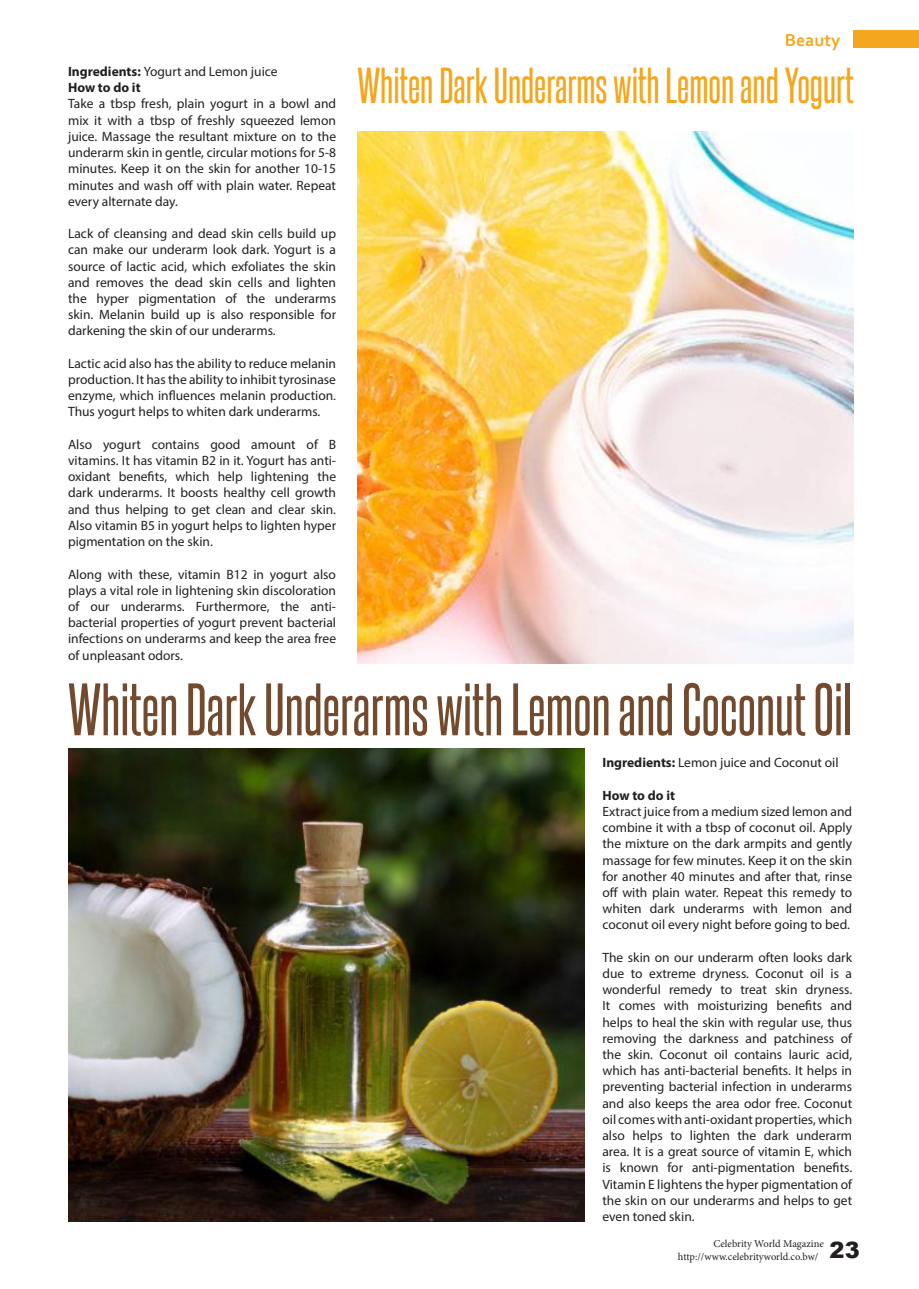
<style>
.page{position:relative;width:919px;height:1289px;background:#fff}
.page>*{position:absolute;margin:0;border:0;box-sizing:border-box;transform-origin:0 0}
.t1{font:63px "Steelfish Rg";color:#734a2e}
.t2{font:43.5px "Steelfish Rg";color:#f3a71e}
.t3{font:900 22.5px "Arial";color:#231f20}
.t4{font:700 18px "Corbel";color:#f3a71e}
.t5{font:13.5px/16.2px "Myriad Pro";color:#231f20;text-align:justify}
.t6{font:700 13.5px "Myriad Pro";letter-spacing:-.005em;color:#231f20}
.t7{font:10.5px/12.1px "Minion Pro";letter-spacing:-.005em;color:#231f20}
.s1{font-weight:700}
</style>
<div class="page">
<div style="left:853px;top:30px;width:65px;height:18px;background:#f3a71e"></div>
<img style="left:357px;top:132px;width:496px;height:531px">
<img style="left:68px;top:748px;width:516px;height:472px">
<p class="t5" style="left:68px;top:63px;width:211px"><span class="s1">Ingredients:</span> Yogurt and Lemon juice</p>
<p class="t6" style="left:68px;top:79px;width:74px">How to do it</p>
<p class="t5" style="left:68px;top:96px;width:269px">Take a tbsp fresh, plain yogurt in a bowl and mix it with a tbsp of freshly squeezed lemon juice. Massage the resultant mixture on to the underarm skin in gentle, circular motions for 5-8 minutes. Keep it on the skin for another 10-15 minutes and wash off with plain water. Repeat every alternate day.</p>
<p class="t5" style="left:68px;top:225px;width:269px">Lack of cleansing and dead skin cells build up can make our underarm look dark. Yogurt is a source of lactic acid, which exfoliates the skin and removes the dead skin cells and lighten the hyper pigmentation of the underarms skin. Melanin build up is also responsible for darkening the skin of our underarms.</p>
<p class="t5" style="left:68px;top:355px;width:269px">Lactic acid also has the ability to reduce melanin production. It has the ability to inhibit tyrosinase enzyme, which influences melanin production.<br>Thus yogurt helps to whiten dark underarms.</p>
<p class="t5" style="left:68px;top:436px;width:269px">Also yogurt contains good amount of B vitamins. It has vitamin B2 in it. Yogurt has anti&shy;oxidant benefits, which help lightening the dark underarms. It boosts healthy cell growth and thus helping to get clean and clear skin.<br>Also vitamin B5 in yogurt helps to lighten hyper pigmentation on the skin.</p>
<p class="t5" style="left:68px;top:565px;width:269px">Along with these, vitamin B12 in yogurt also plays a vital role in lightening skin discoloration of our underarms. Furthermore, the anti&shy;bacterial properties of yogurt prevent bacterial infections on underarms and keep the area free of unpleasant odors.</p>
<p class="t4" style="left:784px;top:28px;width:57px">Beauty</p>
<p class="t2" style="left:357px;top:59px;width:498px">Whiten Dark Underarms with Lemon and Yogurt</p>
<p class="t1" style="left:68px;top:671px;width:785px">Whiten Dark Underarms with Lemon and Coconut Oil</p>
<p class="t5" style="left:602px;top:754px;width:238px"><span class="s1">Ingredients:</span> Lemon juice and Coconut oil</p>
<p class="t6" style="left:602px;top:786px;width:74px">How to do it</p>
<p class="t5" style="left:602px;top:803px;width:251px">Extract juice from a medium sized lemon and combine it with a tbsp of coconut oil. Apply the mixture on the dark armpits and gently massage for few minutes. Keep it on the skin for another 40 minutes and after that, rinse off with plain water. Repeat this remedy to whiten dark underarms with lemon and coconut oil every night before going to bed.</p>
<p class="t5" style="left:602px;top:948px;width:251px">The skin on our underarm often looks dark due to extreme dryness. Coconut oil is a wonderful remedy to treat skin dryness.<br>It comes with moisturizing benefits and helps to heal the skin with regular use, thus removing the darkness and patchiness of the skin. Coconut oil contains lauric acid, which has anti-bacterial benefits. It helps in preventing bacterial infection in underarms and also keeps the area odor free. Coconut oil comes with anti-oxidant properties, which also helps to lighten the dark underarm area. It is a great source of vitamin E, which is known for anti-pigmentation benefits.<br>Vitamin E lightens the hyper pigmentation of the skin on our underarms and helps to get even toned skin.</p>
<p class="t7" style="left:678px;top:1237px;width:147px;text-indent:35px">Celebrity World Magazine http://www.celebrityworld.co.bw/</p>
<h3 class="t3" style="left:829px;top:1233px;width:32px">23</h3>
</div>
